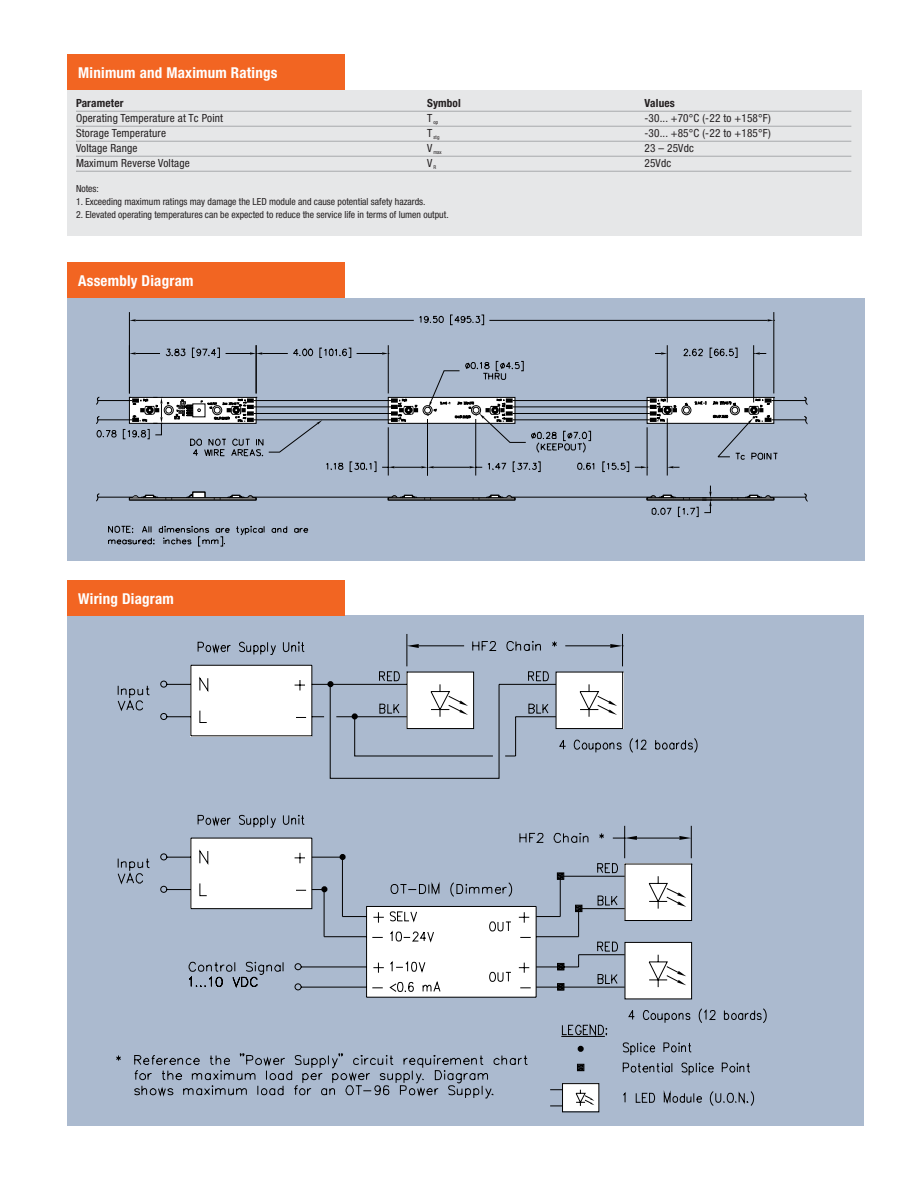
<style>
.page{position:relative;width:918px;height:1188px;background:#fff}
.page>*{position:absolute;margin:0;border:0;box-sizing:border-box;transform-origin:0 0}
.t1{font:700 condensed 15px "Helvetica Neue";letter-spacing:.015em;color:#fff}
.t2{font:condensed 11.25px "Helvetica Neue";letter-spacing:.015em;color:#231f20}
.t3{font:700 condensed 11.25px "Helvetica Neue";letter-spacing:.015em;color:#231f20}
.t4{font:condensed 9.75px "Helvetica Neue";color:#231f20}
.t5{font:condensed 5.25px "Helvetica Neue";color:#231f20}
</style>
<div class="page">
<div style="left:68px;top:54px;width:277px;height:36px;background:#f26522"></div>
<div style="left:68px;top:90px;width:794px;height:146px;background:#e6e7e8"></div>
<hr style="left:76px;top:111px;width:775px;height:1px;background:#a7a9ac">
<hr style="left:76px;top:126px;width:775px;height:1px;background:#a7a9ac">
<hr style="left:76px;top:141px;width:775px;height:1px;background:#a7a9ac">
<hr style="left:76px;top:156px;width:775px;height:1px;background:#a7a9ac">
<hr style="left:76px;top:171px;width:775px;height:1px;background:#a7a9ac">
<div style="left:68px;top:616px;width:796px;height:510px;background:#abbacf"></div>
<div style="left:68px;top:580px;width:277px;height:36px;background:#f26522"></div>
<div style="left:68px;top:298px;width:798px;height:262px;background:#abbacf"></div>
<div style="left:68px;top:262px;width:277px;height:36px;background:#f26522"></div>
<svg style="left:129px;top:314px;width:645px;height:31px"></svg>
<svg style="left:108px;top:517px;width:591px;height:29px"></svg>
<svg style="left:96px;top:345px;width:712px;height:172px"></svg>
<svg style="left:116px;top:634px;width:638px;height:478px"></svg>
<svg style="left:117px;top:640px;width:575px;height:281px"></svg>
<svg style="left:311px;top:856px;width:208px;height:133px"></svg>
<svg style="left:321px;top:886px;width:2px;height:6px"></svg>
<svg style="left:329px;top:671px;width:296px;height:266px"></svg>
<svg style="left:519px;top:737px;width:248px;height:287px"></svg>
<h1 class="t1" style="left:78px;top:63px;width:201px">Minimum and Maximum Ratings</h1>
<p class="t3" style="left:76px;top:96px;width:49px">Parameter</p>
<p class="t3" style="left:427px;top:96px;width:35px">Symbol</p>
<p class="t3" style="left:645px;top:96px;width:32px">Values</p>
<p class="t2" style="left:76px;top:112px;width:149px">Operating Temperature at Tc Point</p>
<p class="t5" style="left:427px;top:120px;width:13px"><sup>T</sup>op</p>
<p class="t2" style="left:645px;top:112px;width:128px">-30... +70°C (-22 to +158°F)</p>
<p class="t2" style="left:76px;top:127px;width:92px">Storage Temperature</p>
<p class="t5" style="left:427px;top:135px;width:14px"><sup>T</sup> stg</p>
<p class="t2" style="left:645px;top:127px;width:128px">-30... +85°C (-22 to +185°F)</p>
<p class="t2" style="left:76px;top:142px;width:63px">Voltage Range</p>
<p class="t5" style="left:427px;top:150px;width:16px"><sup>V</sup> max</p>
<p class="t2" style="left:645px;top:142px;width:51px">23 – 25Vdc</p>
<p class="t2" style="left:76px;top:157px;width:115px">Maximum Reverse Voltage</p>
<p class="t2" style="left:427px;top:157px;width:11px">V<sub>R</sub></p>
<p class="t2" style="left:645px;top:157px;width:28px">25Vdc</p>
<p class="t4" style="left:76px;top:183px;width:24px">Notes:</p>
<p class="t4" style="left:76px;top:196px;width:351px">1. Exceeding maximum ratings may damage the LED module and cause potential safety hazards.</p>
<p class="t4" style="left:76px;top:209px;width:374px">2. Elevated operating temperatures can be expected to reduce the service life in terms of lumen output.</p>
<h1 class="t1" style="left:78px;top:271px;width:117px">Assembly Diagram</h1>
<h1 class="t1" style="left:78px;top:589px;width:97px">Wiring Diagram</h1>
</div>
